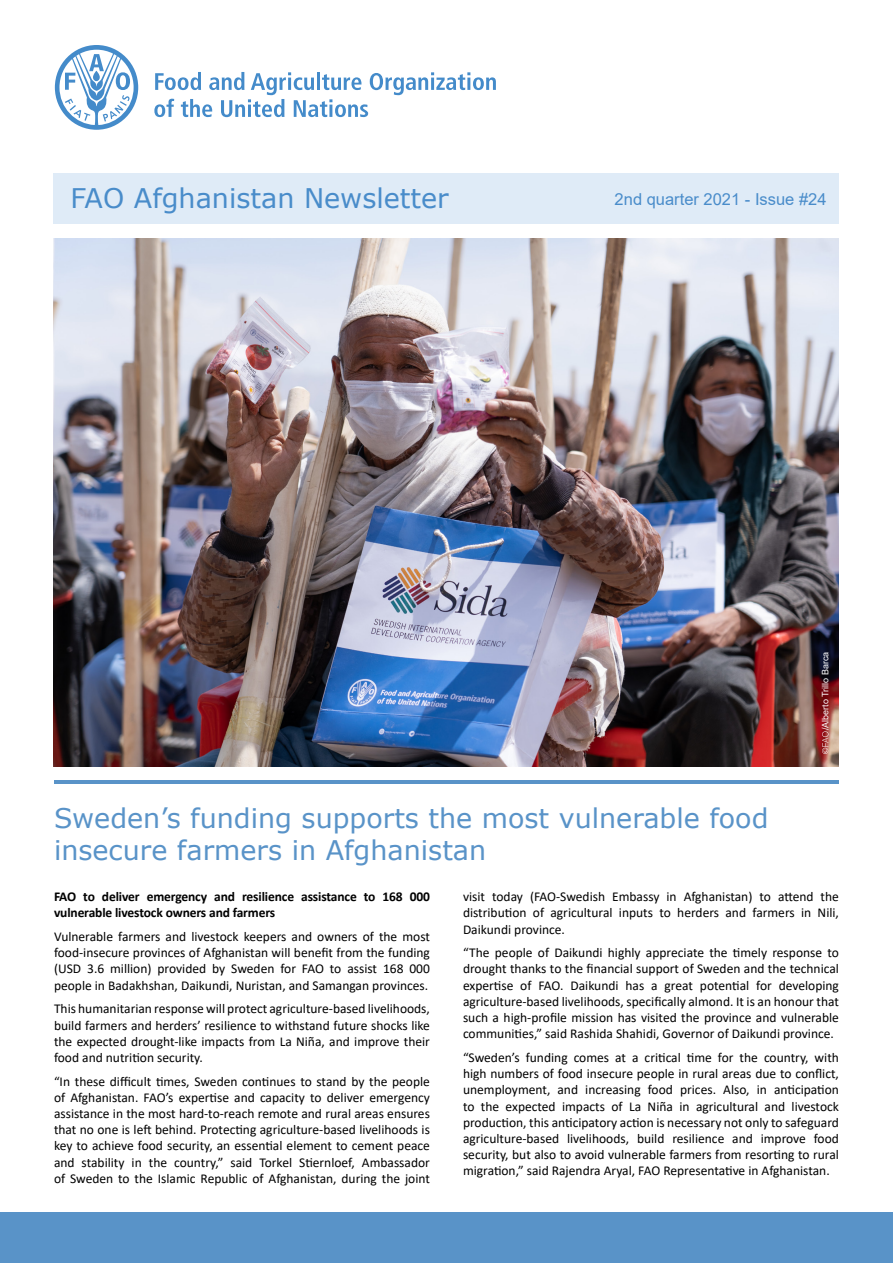
<style>
.page{position:relative;width:893px;height:1263px;background:#fff}
.page>*{position:absolute;margin:0;border:0;box-sizing:border-box;transform-origin:0 0}
.t1{font:27px "Verdana";color:#5993c8}
.t2{font:27px "Verdana";color:#498cca}
.t3{font:16.5px "Arial";color:#498cca}
.t4{font:13.5px/16.2px "Calibri";color:#000;text-align:justify}
.t5{font:700 13.5px/16.2px "Calibri";letter-spacing:-.01em;color:#000}
.t6{font:9px "Arial";color:#fff}
</style>
<div class="page">
<div style="left:0;top:1212px;width:893px;height:51px;background:#5993c8"></div>
<img style="left:54px;top:238px;width:785px;height:528px">
<svg style="left:154px;top:72px;width:342px;height:45px"></svg>
<svg style="left:55px;top:45px;width:83px;height:85px"></svg>
<hr style="left:54px;top:780px;width:785px;height:3px;background:#5993c8">
<div style="left:54px;top:173px;width:785px;height:51px;background:#dfebf7"></div>
<svg style="left:822px;top:731px;width:6px;height:23px"></svg>
<p class="t2" style="left:70px;top:179px;width:380px">FAO Afghanistan Newsletter</p>
<p class="t3" style="left:615px;top:188px;width:213px">2nd quarter 2021 - Issue #24</p>
<p class="t1" style="left:54px;top:799px;width:716px">Sweden’s funding supports the most vulnerable food</p>
<p class="t1" style="left:54px;top:832px;width:434px">insecure farmers in Afghanistan</p>
<p class="t6" style="left:819px;top:730px;width:80px;rotate:-90deg">/Alberto Trillo Barca</p>
<p class="t5" style="left:54px;top:888px;width:378px">FAO to deliver emergency and resilience assistance to 168 000 vulnerable livestock owners and farmers</p>
<p class="t4" style="left:54px;top:928px;width:377px">Vulnerable farmers and livestock keepers and owners of the most food-insecure provinces of Afghanistan will benefit from the funding (USD 3.6 million) provided by Sweden for FAO to assist 168 000 people in Badakhshan, Daikundi, Nuristan, and Samangan provinces.</p>
<p class="t4" style="left:54px;top:1000px;width:377px">This humanitarian response will protect agriculture-based livelihoods, build farmers and herders’ resilience to withstand future shocks like the expected drought-like impacts from La Niña, and improve their food and nutrition security.</p>
<p class="t4" style="left:54px;top:1073px;width:377px">“In these difficult times, Sweden continues to stand by the people of Afghanistan. FAO’s expertise and capacity to deliver emergency assistance in the most hard-to-reach remote and rural areas ensures that no one is left behind. Protecting agriculture-based livelihoods is key to achieve food security, an essential element to cement peace and stability in the country,” said Torkel Stiernloef, Ambassador of Sweden to the Islamic Republic of Afghanistan, during the joint</p>
<p class="t4" style="left:463px;top:888px;width:377px">visit today (FAO-Swedish Embassy in Afghanistan) to attend the distribution of agricultural inputs to herders and farmers in Nili, Daikundi province.</p>
<p class="t4" style="left:463px;top:944px;width:377px">“The people of Daikundi highly appreciate the timely response to drought thanks to the financial support of Sweden and the technical expertise of FAO. Daikundi has a great potential for developing agriculture-based livelihoods, specifically almond. It is an honour that such a high-profile mission has visited the province and vulnerable communities,” said Rashida Shahidi, Governor of Daikundi province.</p>
<p class="t4" style="left:463px;top:1049px;width:377px">“Sweden’s funding comes at a critical time for the country, with high numbers of food insecure people in rural areas due to conflict, unemployment, and increasing food prices. Also, in anticipation to the expected impacts of La Niña in agricultural and livestock production, this anticipatory action is necessary not only to safeguard agriculture-based livelihoods, build resilience and improve food security, but also to avoid vulnerable farmers from resorting to rural migration,” said Rajendra Aryal, FAO Representative in Afghanistan.</p>
</div>
